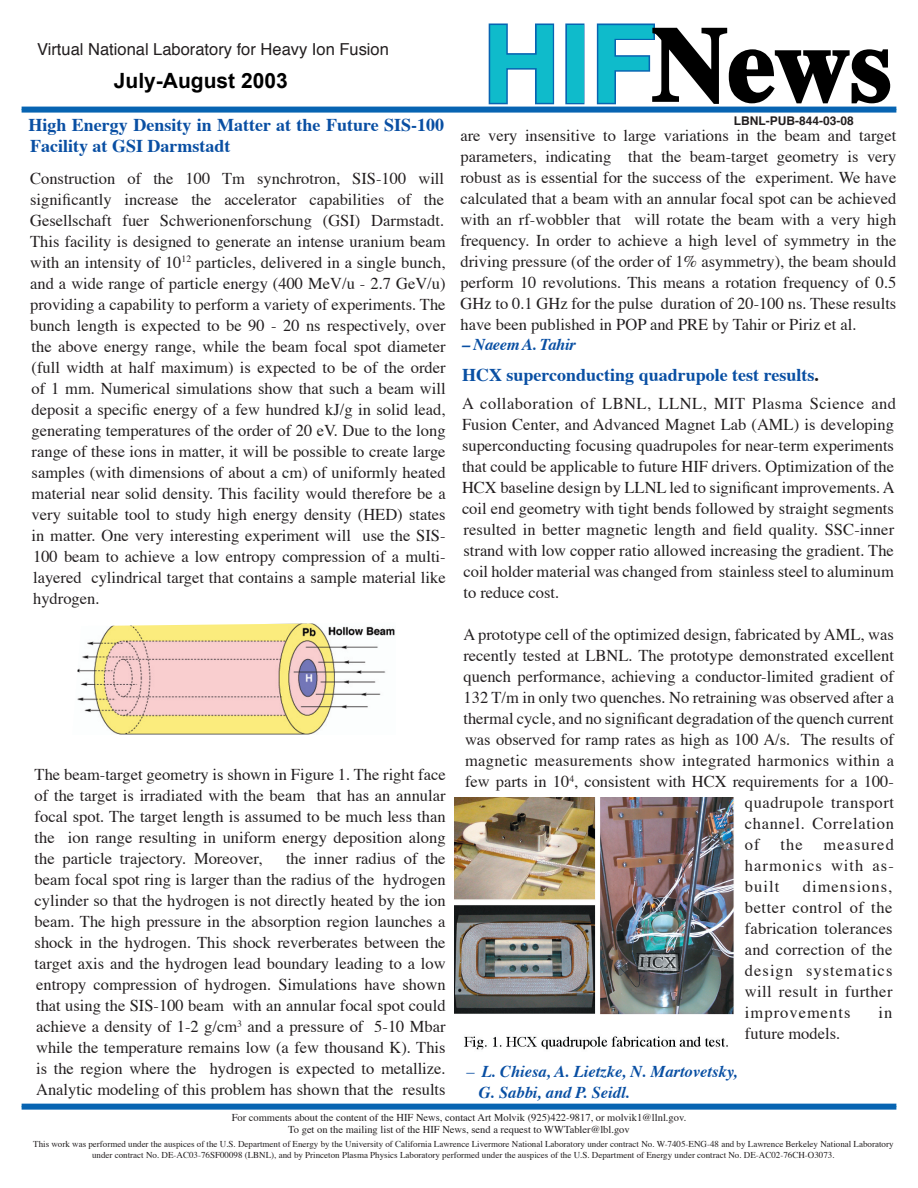
<style>
.page{position:relative;width:918px;height:1188px;background:#fff}
.page>*{position:absolute;margin:0;border:0;box-sizing:border-box;transform-origin:0 0}
.Logo{font:700 108px "Helvetica";color:#0fbbcb}
.t1{font:700 105px "Times";color:#000}
.Logo-2{font:700 21px "Arial";color:#000}
.t2{font:700 18px/21.6px "Times";color:#094fa3}
.t3{font:16.5px/21px "Times";color:#231f20;text-align:justify}
.t4{font:italic 700 16.5px "Times";color:#094fa3}
.t5{font:16.5px "Times";letter-spacing:.02em;color:#231f20}
.t6{font:16.5px "Helvetica";color:#231f20}
.t7{font:16.5px "Times";letter-spacing:.03em;color:#231f20}
.t8{font:16.5px "Times";letter-spacing:.04em;color:#231f20}
.t9{font:italic 700 16.5px "Times";letter-spacing:-.025em;color:#094fa3}
.Logo-3{font:700 12px "Helvetica";color:#231f20}
.t10{font:10.5px "Times";color:#231f20}
.t11{font:9px/10.8px "Times";color:#231f20;text-align:center}
.s1{color:#231f20}
.s2{font-weight:400}
</style>
<div class="page">
<div style="left:22px;top:1104px;width:874px;height:6px;background:#0764b2"></div>
<div style="left:22px;top:107px;width:874px;height:6px;background:#0764b2"></div>
<svg style="left:488px;top:23px;width:67px;height:82px"></svg>
<div style="left:565px;top:23px;width:19px;height:81px;border:3px solid #0764b2"></div>
<svg style="left:596px;top:23px;width:295px;height:82px"></svg>
<img style="left:77px;top:623px;width:318px;height:112px">
<img style="left:454px;top:798px;width:280px;height:252px">
<p class="t6" style="left:37px;top:38px;width:353px">Virtual National Laboratory for Heavy Ion Fusion</p>
<p class="Logo-2" style="left:114px;top:68px;width:175px">July-August 2003</p>
<p class="t2" style="left:28px;top:114px;width:417px">High Energy Density in Matter at the Future SIS-100<br>Facility at GSI Darmstadt</p>
<p class="t3" style="left:30px;top:169px;width:417px">Construction of the 100 Tm synchrotron, SIS-100 will significantly increase the accelerator capabilities of the Gesellschaft fuer Schwerionenforschung (GSI) Darmstadt.<br>This facility is designed to generate an intense uranium beam with an intensity of 10<sup>12</sup> particles, delivered in a single bunch, and a wide range of particle energy (400 MeV/u - 2.7 GeV/u) providing a capability to perform a variety of experiments. The bunch length is expected to be 90 - 20 ns respectively, over the above energy range, while the beam focal spot diameter (full width at half maximum) is expected to be of the order of 1 mm. Numerical simulations show that such a beam will deposit a specific energy of a few hundred kJ/g in solid lead, generating temperatures of the order of 20 eV. Due to the long range of these ions in matter, it will be possible to create large samples (with dimensions of about a cm) of uniformly heated material near solid density. This facility would therefore be a very suitable tool to study high energy density (HED) states in matter. One very interesting experiment will use the SIS-100 beam to achieve a low entropy compression of a multi&shy;layered cylindrical target that contains a sample material like hydrogen.</p>
<p class="t3" style="left:35px;top:765px;width:413px">The beam-target geometry is shown in Figure 1. The right face of the target is irradiated with the beam that has an annular focal spot. The target length is assumed to be much less than the ion range resulting in uniform energy deposition along the particle trajectory. Moreover,</p>
<p class="t3" style="left:35px;top:849px;width:413px;text-indent:251px">the inner radius of the beam focal spot ring is larger than the radius of the hydrogen cylinder so that the hydrogen is not directly heated by the ion beam. The high pressure in the absorption region launches a shock in the hydrogen. This shock reverberates between the target axis and the hydrogen lead boundary leading to a low entropy compression of hydrogen. Simulations have shown that using the SIS-100 beam with an annular focal spot could achieve a density of 1-2 g/cm<sup>3</sup> and a pressure of 5-10 Mbar while the temperature remains low (a few thousand K). This is the region where the hydrogen is expected to metallize.<br>Analytic modeling of this problem has shown that the results</p>
<p class="Logo" style="left:482px;top:-9px;width:175px">HIF</p>
<p class="t1" style="left:652px;top:-5px;width:241px">News</p>
<p class="Logo-3" style="left:734px;top:113px;width:122px">LBNL-PUB-844-03-08</p>
<p class="t3" style="left:461px;top:126px;width:437px">are very insensitive to large variations in the beam and target parameters, indicating that the beam-target geometry is very robust as is essential for the success of the experiment. We have calculated that a beam with an annular focal spot can be achieved with an rf-wobbler that will rotate the beam with a very high frequency. In order to achieve a high level of symmetry in the driving pressure (of the order of 1% asymmetry), the beam should perform 10 revolutions. This means a rotation frequency of 0.5<br>GHz to 0.1 GHz for the pulse duration of 20-100 ns. These results have been published in POP and PRE by Tahir or Piriz et al.</p>
<p class="t9" style="left:462px;top:334px;width:115px">– Naeem A. Tahir</p>
<p class="t2" style="left:462px;top:365px;width:358px">HCX superconducting quadrupole test results<span class="s1">.</span></p>
<p class="t3" style="left:462px;top:394px;width:436px;text-align:left">A collaboration of LBNL, LLNL, MIT Plasma Science and Fusion Center, and Advanced Magnet Lab (AML) is developing superconducting focusing quadrupoles for near-term experiments that could be applicable to future HIF drivers. Optimization of the HCX baseline design by LLNL led to significant improvements. A coil end geometry with tight bends followed by straight segments resulted in better magnetic length and field quality. SSC-inner strand with low copper ratio allowed increasing the gradient. The coil holder material was changed from stainless steel to aluminum to reduce cost.</p>
<p class="t3" style="left:464px;top:625px;width:432px">A prototype cell of the optimized design, fabricated by AML, was</p>
<p class="t3" style="left:464px;top:646px;width:432px">recently tested at LBNL. The prototype demonstrated excellent</p>
<p class="t3" style="left:464px;top:667px;width:432px">quench performance, achieving a conductor-limited gradient of</p>
<p class="t3" style="left:464px;top:688px;width:432px">132 T/m in only two quenches. No retraining was observed after a</p>
<p class="t3" style="left:464px;top:709px;width:432px">thermal cycle, and no significant degradation of the quench current</p>
<p class="t3" style="left:465px;top:730px;width:430px">was observed for ramp rates as high as 100 A/s. The results of</p>
<p class="t5" style="left:465px;top:750px;width:431px">magnetic measurements show integrated harmonics within a</p>
<p class="t3" style="left:465px;top:772px;width:431px">few parts in 10<sup>4</sup>, consistent with HCX requirements for a 100-</p>
<p class="t7" style="left:745px;top:792px;width:151px">quadrupole transport</p>
<p class="t8" style="left:745px;top:813px;width:151px">channel. Correlation</p>
<p class="t3" style="left:745px;top:835px;width:16px">of</p>
<p class="t3" style="left:781px;top:835px;width:24px">the</p>
<p class="t3" style="left:745px;top:835px;width:151px;text-indent:79px">measured harmonics with as&shy;built</p>
<p class="t3" style="left:745px;top:877px;width:149px;text-indent:58px">dimensions, better control of the fabrication tolerances and correction of the design systematics will result in further improvements</p>
<p class="t3" style="left:879px;top:1003px;width:15px">in</p>
<p class="t3" style="left:745px;top:1024px;width:97px">future models.</p>
<p class="t4" style="left:467px;top:1061px;width:273px"><span class="s2">–</span> L. Chiesa, A. Lietzke, N. Martovetsky,</p>
<p class="t4" style="left:479px;top:1082px;width:152px">G. Sabbi, and P. Seidl.</p>
<p class="t10" style="left:232px;top:1111px;width:456px">For comments about the content of the HIF News, contact Art Molvik (925)422-9817, or molvik1@llnl.gov.</p>
<p class="t10" style="left:288px;top:1123px;width:343px">To get on the mailing list of the HIF News, send a request to WWTabler@lbl.gov</p>
<p class="t11" style="left:33px;top:1139px;width:862px">This work was performed under the auspices of the U.S. Department of Energy by the University of California Lawrence Livermore National Laboratory under contract No. W-7405-ENG-48 and by Lawrence Berkeley National Laboratory under contract No. DE-AC03-76SF00098 (LBNL), and by Princeton Plasma Physics Laboratory performed under the auspices of the U.S. Department of Energy under contract No. DE-AC02-76CH-O3073.</p>
</div>
